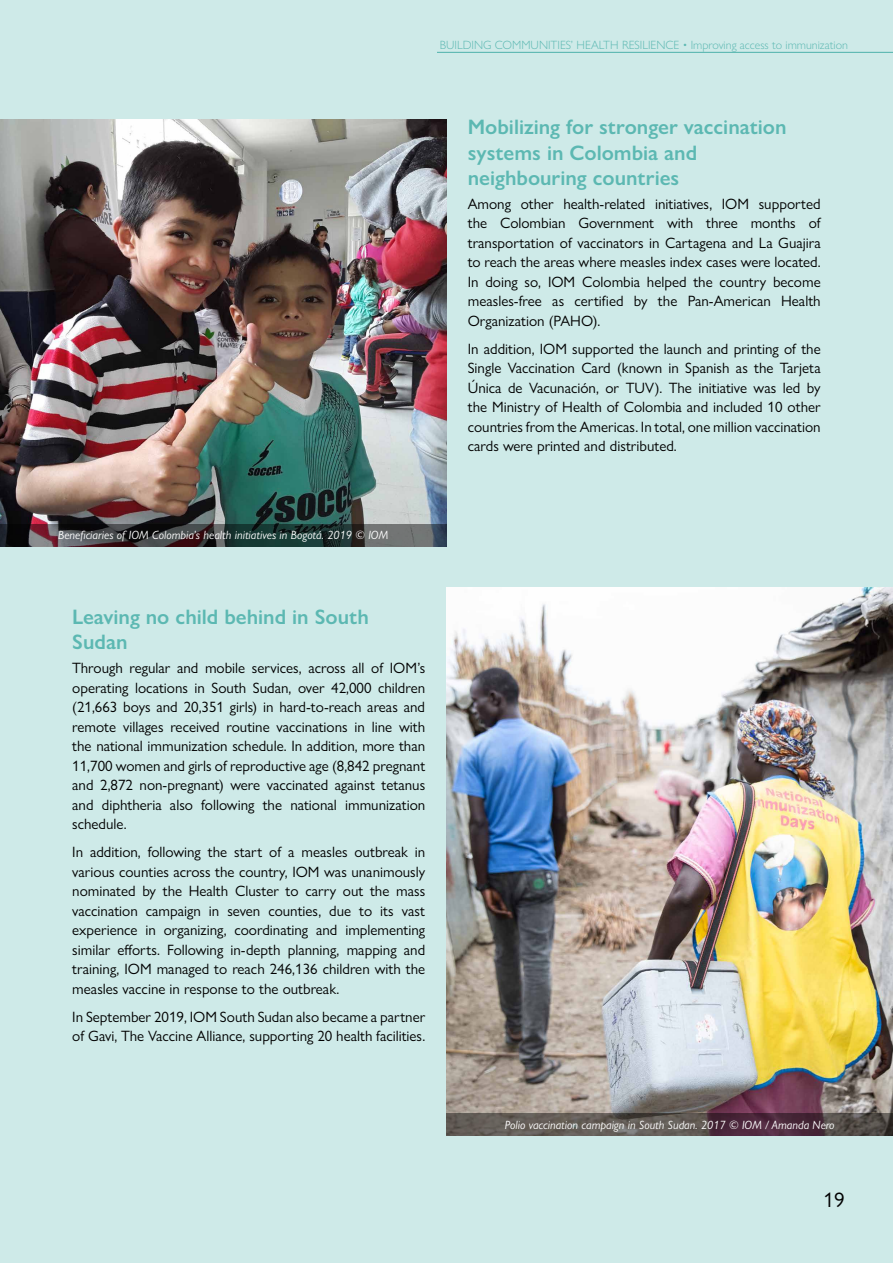
<style>
.page{position:relative;width:893px;height:1263px;background:#ceeae8}
.page>*{position:absolute;margin:0;border:0;box-sizing:border-box;transform-origin:0 0}
.t1{font:600 21px/25.2px "Gill Sans Nova";color:#5cb8b2}
.t2{font:21px "Gill Sans Nova";color:#000}
.t3{font:15px/19.5px "Gill Sans Nova";color:#000;text-align:justify}
.t4{font:italic 12px "Gill Sans Nova";color:#fff}
.t5{font:300 12px "Gill Sans Nova";color:#5cb8b2}
</style>
<div class="page">
<img style="left:0;top:119px;width:446px;height:405px">
<img style="left:446px;top:587px;width:447px;height:526px">
<svg style="left:446px;top:1113px;width:447px;height:22px;background:#594b4c"></svg>
<svg style="left:0;top:524px;width:446px;height:22px;background:#383d3e"></svg>
<hr style="left:437px;top:52px;width:456px;height:1px;background:#5cb8b2">
<p class="t5" style="left:440px;top:38px;width:410px">BUILDING COMMUNITIES’ HEALTH RESILIENCE • Improving access to immunization</p>
<h1 class="t1" style="left:468px;top:114px;width:320px">Mobilizing for stronger vaccination systems in Colombia and neighbouring countries</h1>
<p class="t3" style="left:468px;top:194px;width:354px">Among other health-related initiatives, IOM supported the Colombian Government with three months of transportation of vaccinators in Cartagena and La Guajira to reach the areas where measles index cases were located.<br>In doing so, IOM Colombia helped the country become measles-free as certified by the Pan-American Health Organization (PAHO).</p>
<p class="t3" style="left:468px;top:339px;width:354px">In addition, IOM supported the launch and printing of the Single Vaccination Card (known in Spanish as the Tarjeta Única de Vacunación, or TUV). The initiative was led by the Ministry of Health of Colombia and included 10 other countries from the Americas. In total, one million vaccination cards were printed and distributed.</p>
<p class="t4" style="left:58px;top:528px;width:332px">Beneficiaries of IOM Colombia’s health initiatives in Bogotá. 2019 © IOM</p>
<h1 class="t1" style="left:72px;top:604px;width:298px">Leaving no child behind in South<br>Sudan</h1>
<p class="t3" style="left:72px;top:658px;width:354px">Through regular and mobile services, across all of IOM’s operating locations in South Sudan, over 42,000 children (21,663 boys and 20,351 girls) in hard-to-reach areas and remote villages received routine vaccinations in line with the national immunization schedule. In addition, more than 11,700 women and girls of reproductive age (8,842 pregnant and 2,872 non-pregnant) were vaccinated against tetanus and diphtheria also following the national immunization schedule.</p>
<p class="t3" style="left:72px;top:842px;width:354px">In addition, following the start of a measles outbreak in various counties across the country, IOM was unanimously nominated by the Health Cluster to carry out the mass vaccination campaign in seven counties, due to its vast experience in organizing, coordinating and implementing similar efforts. Following in-depth planning, mapping and training, IOM managed to reach 246,136 children with the measles vaccine in response to the outbreak.</p>
<p class="t3" style="left:72px;top:1007px;width:354px">In September 2019, IOM South Sudan also became a partner of Gavi, The Vaccine Alliance, supporting 20 health facilities.</p>
<p class="t4" style="left:505px;top:1117px;width:331px">Polio vaccination campaign in South Sudan. 2017 © IOM / Amanda Nero</p>
<h1 class="t2" style="left:823px;top:1187px;width:22px">19</h1>
</div>
